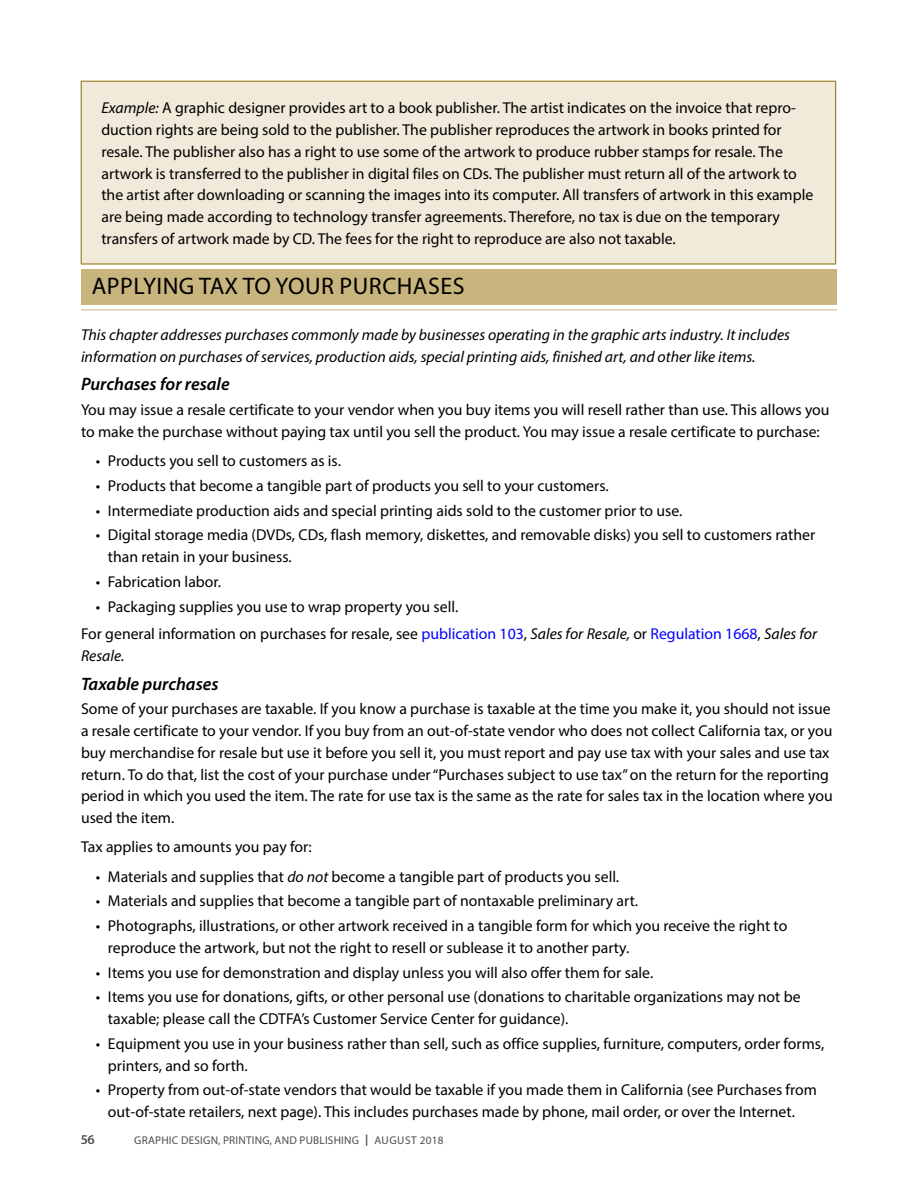
<style>
.page{position:relative;width:918px;height:1188px;background:#fff}
.page>*{position:absolute;margin:0;border:0;box-sizing:border-box;transform-origin:0 0}
.t1{font:24px "Myriad Pro";letter-spacing:.02em;color:#000}
.t2{font:italic 600 18px "Myriad Pro";color:#000}
.t3{font:15.75px/21.8px "Myriad Pro";color:#000}
.t4{font:italic 15.75px/21.8px "Myriad Pro";color:#000}
.t5{font:600 13.5px "Myriad Pro";color:#4d4d4f}
.t6{font:11.25px "Myriad Pro";letter-spacing:.02em;color:#4d4d4f}
.s1{font-style:italic}
.s2{color:#00f}
.s3{font-weight:700}
</style>
<div class="page">
<div style="left:81px;top:81px;width:755px;height:183px;background:#f1e9d9"></div>
<div style="left:81px;top:269px;width:756px;height:36px;background:#c8b47d"></div>
<hr style="left:81px;top:309px;width:756px;height:1px;background:#c8b47d">
<hr style="left:81px;top:81px;width:755px;height:1px;background:#886d00">
<hr style="left:81px;top:81px;width:1px;height:183px;background:#886d00">
<hr style="left:835px;top:81px;width:1px;height:183px;background:#886d00">
<hr style="left:81px;top:264px;width:755px;height:1px;background:#886d00">
<p class="t3" style="left:101px;top:97px;width:713px"><span class="s1">Example:</span> A graphic designer provides art to a book publisher. The artist indicates on the invoice that repro&shy;duction rights are being sold to the publisher. The publisher reproduces the artwork in books printed for resale. The publisher also has a right to use some of the artwork to produce rubber stamps for resale. The artwork is transferred to the publisher in digital files on CDs. The publisher must return all of the artwork to the artist after downloading or scanning the images into its computer. All transfers of artwork in this example are being made according to technology transfer agreements. Therefore, no tax is due on the temporary transfers of artwork made by CD. The fees for the right to reproduce are also not taxable.</p>
<h2 class="t1" style="left:92px;top:272px;width:374px">APPLYING TAX TO YOUR PURCHASES</h2>
<p class="t4" style="left:81px;top:324px;width:711px">This chapter addresses purchases commonly made by businesses operating in the graphic arts industry. It includes information on purchases of services, production aids, special printing aids, finished art, and other like items.</p>
<h4 class="t2" style="left:81px;top:373px;width:150px">Purchases for resale</h4>
<p class="t3" style="left:81px;top:399px;width:750px">You may issue a resale certificate to your vendor when you buy items you will resell rather than use. This allows you to make the purchase without paying tax until you sell the product. You may issue a resale certificate to purchase:</p>
<p class="t3" style="left:96px;top:450px;width:246px">• Products you sell to customers as is.</p>
<p class="t3" style="left:96px;top:475px;width:514px">• Products that become a tangible part of products you sell to your customers.</p>
<p class="t3" style="left:96px;top:499px;width:588px">• Intermediate production aids and special printing aids sold to the customer prior to use.</p>
<p class="t3" style="left:108px;top:524px;width:709px;text-indent:-12px">• Digital storage media (DVDs, CDs, flash memory, diskettes, and removable disks) you sell to customers rather than retain in your business.</p>
<p class="t3" style="left:96px;top:571px;width:127px">• Fabrication labor.</p>
<p class="t3" style="left:81px;top:592px;width:738px;line-height:27.8px;text-indent:15px">• Packaging supplies you use to wrap property you sell.<br>For general information on purchases for resale, see <span class="s2">publication 103</span>, <span class="s1">Sales for Resale,</span> or <span class="s2">Regulation 1668</span>, <span class="s1">Sales for</span></p>
<p class="t4" style="left:81px;top:645px;width:45px">Resale.</p>
<h4 class="t2" style="left:81px;top:672px;width:139px">Taxable purchases</h4>
<p class="t3" style="left:81px;top:698px;width:753px">Some of your purchases are taxable. If you know a purchase is taxable at the time you make it, you should not issue a resale certificate to your vendor. If you buy from an out-of-state vendor who does not collect California tax, or you buy merchandise for resale but use it before you sell it, you must report and pay use tax with your sales and use tax return. To do that, list the cost of your purchase under “Purchases subject to use tax” on the return for the reporting period in which you used the item. The rate for use tax is the same as the rate for sales tax in the location where you used the item.</p>
<p class="t3" style="left:81px;top:836px;width:232px">Tax applies to amounts you pay for:</p>
<p class="t3" style="left:96px;top:865px;width:525px">• Materials and supplies that <span class="s1">do not</span> become a tangible part of products you sell.</p>
<p class="t3" style="left:96px;top:890px;width:544px">• Materials and supplies that become a tangible part of nontaxable preliminary art.</p>
<p class="t3" style="left:108px;top:915px;width:681px;text-indent:-12px">• Photographs, illustrations, or other artwork received in a tangible form for which you receive the right to reproduce the artwork, but not the right to resell or sublease it to another party.</p>
<p class="t3" style="left:96px;top:961px;width:559px">• Items you use for demonstration and display unless you will also offer them for sale.</p>
<p class="t3" style="left:108px;top:986px;width:694px;text-indent:-12px">• Items you use for donations, gifts, or other personal use (donations to charitable organizations may not be taxable; please call the CDTFA’s Customer Service Center for guidance).</p>
<p class="t3" style="left:108px;top:1033px;width:718px;text-indent:-12px">• Equipment you use in your business rather than sell, such as office supplies, furniture, computers, order forms, printers, and so forth.</p>
<p class="t3" style="left:108px;top:1079px;width:710px;text-indent:-12px">• Property from out-of-state vendors that would be taxable if you made them in California (see Purchases from out-of-state retailers, next page). This includes purchases made by phone, mail order, or over the Internet.</p>
<p class="t5" style="left:81px;top:1131px;width:15px">56</p>
<p class="t6" style="left:134px;top:1133px;width:311px">GRAPHIC DESIGN, PRINTING, AND PUBLISHING <span class="s3">|</span> AUGUST 2018</p>
</div>
